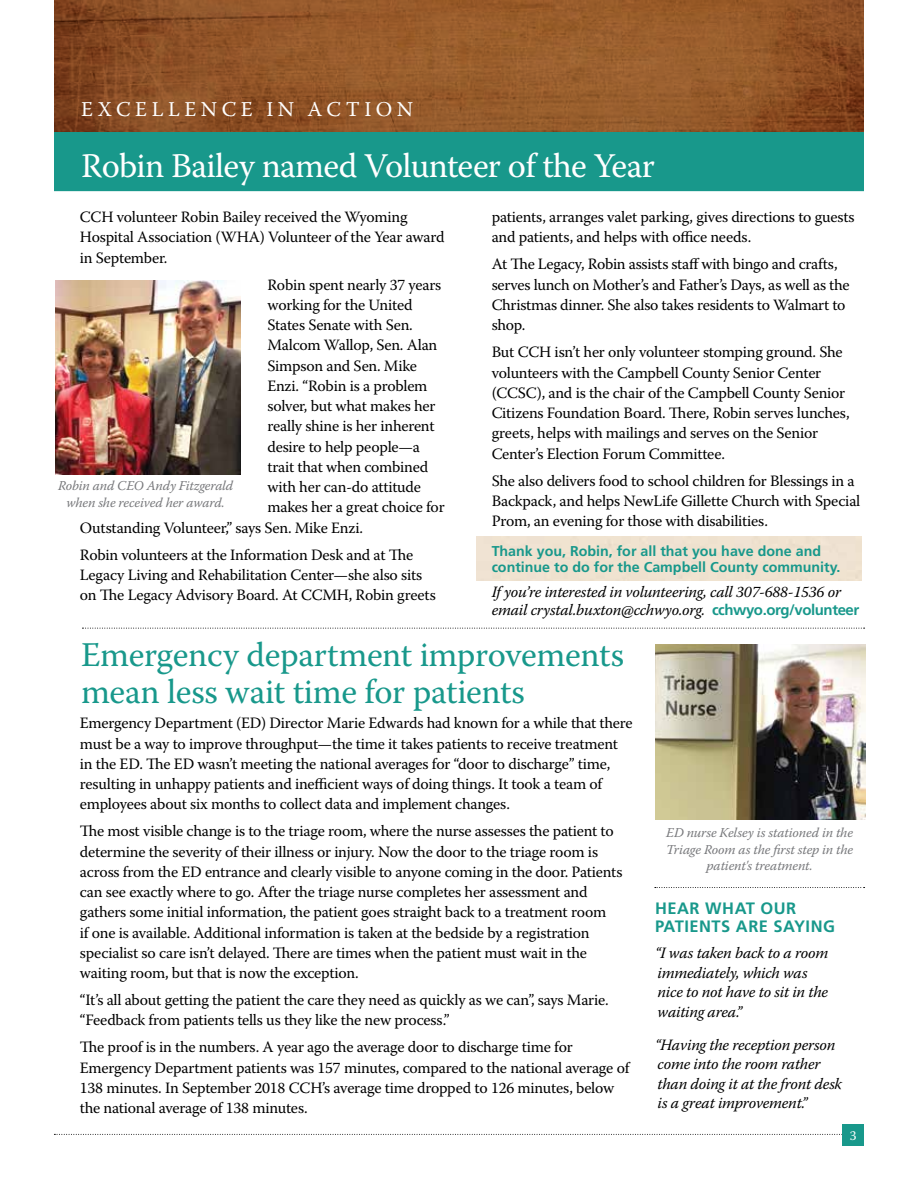
<style>
.page{position:relative;width:918px;height:1188px;background:#fff}
.page>*{position:absolute;margin:0;border:0;box-sizing:border-box;transform-origin:0 0}
.t1{font:34.5px/37.5px "Warnock Pro";letter-spacing:-.01em;color:#18988b}
.t2{font:34.5px "Warnock Pro";letter-spacing:-.02em;color:#fff}
.t3{font:21px "Warnock Pro";letter-spacing:.215em;color:#fff}
.t4{font:700 16.5px/18px "Frutiger";letter-spacing:.03em;color:#18988b}
.t5{font:15.75px/20.2px "Warnock Pro";letter-spacing:-.015em;color:#000}
.t6{font:italic 15.75px/19.5px "Warnock Pro";letter-spacing:-.015em;color:#000}
.t7{font:700 14.25px/16.5px "Frutiger";color:#18988b}
.t8{font:italic 13.5px/16.5px "Warnock Pro";letter-spacing:-.01em;color:#77787b;text-align:center}
.t9{font:13.5px "Warnock Pro";color:#fff}
.s1{font-family:"Frutiger";font-weight:700;font-style:normal;font-size:15px;color:#18988b}
</style>
<div class="page">
<div style="left:54px;top:132px;width:810px;height:59px;background:#18988b"></div>
<svg style="left:54px;top:1134px;width:788px;height:1px"></svg>
<div style="left:842px;top:1124px;width:22px;height:22px;background:#18988b"></div>
<img style="left:54px;top:0;width:810px;height:132px">
<img style="left:55px;top:281px;width:185px;height:193px">
<svg style="left:82px;top:628px;width:783px;height:1px"></svg>
<svg style="left:655px;top:887px;width:210px;height:1px"></svg>
<img style="left:655px;top:645px;width:210px;height:175px">
<h2 class="t3" style="left:81px;top:97px;width:333px">EXCELLENCE IN ACTION</h2>
<h1 class="t2" style="left:81px;top:145px;width:576px">Robin Bailey named Volunteer of the Year</h1>
<p class="t5" style="left:80px;top:207px;width:366px">CCH volunteer Robin Bailey received the Wyoming<br>Hospital Association (WHA) Volunteer of the Year award in September.</p>
<p class="t5" style="left:267px;top:274px;width:175px">Robin spent nearly 37 years</p>
<p class="t5" style="left:267px;top:294px;width:147px">working for the United</p>
<p class="t5" style="left:267px;top:315px;width:147px">States Senate with Sen.</p>
<p class="t5" style="left:267px;top:335px;width:171px">Malcom Wallop, Sen. Alan</p>
<p class="t5" style="left:267px;top:355px;width:151px">Simpson and Sen. Mike</p>
<p class="t5" style="left:267px;top:375px;width:162px">Enzi. “Robin is a problem</p>
<p class="t5" style="left:267px;top:396px;width:170px">solver, but what makes her</p>
<p class="t5" style="left:267px;top:416px;width:169px">really shine is her inherent</p>
<p class="t5" style="left:267px;top:436px;width:154px">desire to help people—a</p>
<p class="t5" style="left:267px;top:456px;width:163px">trait that when combined</p>
<p class="t5" style="left:267px;top:477px;width:155px">with her can-do attitude</p>
<p class="t5" style="left:267px;top:497px;width:179px">makes her a great choice for</p>
<p class="t5" style="left:80px;top:517px;width:285px">Outstanding Volunteer,” says Sen. Mike Enzi.</p>
<p class="t5" style="left:80px;top:544px;width:357px">Robin volunteers at the Information Desk and at The<br>Legacy Living and Rehabilitation Center—she also sits on The Legacy Advisory Board. At CCMH, Robin greets</p>
<p class="t5" style="left:492px;top:207px;width:365px">patients, arranges valet parking, gives directions to guests and patients, and helps with office needs.</p>
<p class="t5" style="left:492px;top:254px;width:359px">At The Legacy, Robin assists staff with bingo and crafts, serves lunch on Mother’s and Father’s Days, as well as the Christmas dinner. She also takes residents to Walmart to shop.</p>
<p class="t5" style="left:492px;top:342px;width:360px">But CCH isn’t her only volunteer stomping ground. She volunteers with the Campbell County Senior Center (CCSC), and is the chair of the Campbell County Senior Citizens Foundation Board. There, Robin serves lunches, greets, helps with mailings and serves on the Senior Center’s Election Forum Committee.</p>
<p class="t5" style="left:492px;top:470px;width:370px">She also delivers food to school children for Blessings in a<br>Backpack, and helps NewLife Gillette Church with Special<br>Prom, an evening for those with disabilities.</p>
<p class="t7" style="left:492px;top:543px;width:350px">Thank you, Robin, for all that you have done and continue to do for the Campbell County community.</p>
<p class="t6" style="left:492px;top:583px;width:369px;line-height:18px">If you’re interested in volunteering, call 307-688-1536 or email crystal.buxton@cchwyo.org. <span class="s1">cchwyo.org/volunteer</span></p>
<p class="t8" style="left:58px;top:477px;width:177px">Robin and CEO Andy Fitzgerald when she received her award.</p>
<h1 class="t1" style="left:81px;top:635px;width:545px">Emergency department improvements mean less wait time for patients</h1>
<p class="t5" style="left:80px;top:713px;width:554px">Emergency Department (ED) Director Marie Edwards had known for a while that there must be a way to improve throughput—the time it takes patients to receive treatment in the ED. The ED wasn’t meeting the national averages for “door to discharge” time, resulting in unhappy patients and inefficient ways of doing things. It took a team of employees about six months to collect data and implement changes.</p>
<p class="t5" style="left:80px;top:821px;width:544px">The most visible change is to the triage room, where the nurse assesses the patient to determine the severity of their illness or injury. Now the door to the triage room is across from the ED entrance and clearly visible to anyone coming in the door. Patients can see exactly where to go. After the triage nurse completes her assessment and gathers some initial information, the patient goes straight back to a treatment room<br>if one is available. Additional information is taken at the bedside by a registration specialist so care isn’t delayed. There are times when the patient must wait in the waiting room, but that is now the exception.</p>
<p class="t5" style="left:80px;top:990px;width:530px">“It’s all about getting the patient the care they need as quickly as we can”, says Marie. “Feedback from patients tells us they like the new process.”</p>
<p class="t5" style="left:80px;top:1037px;width:551px">The proof is in the numbers. A year ago the average door to discharge time for Emergency Department patients was 157 minutes, compared to the national average of 138 minutes. In September 2018 CCH’s average time dropped to 126 minutes, below the national average of 138 minutes.</p>
<p class="t8" style="left:666px;top:825px;width:189px">ED nurse Kelsey is stationed in the<br>Triage Room as the first step in the patient's treatment.</p>
<p class="t4" style="left:655px;top:899px;width:181px">HEAR WHAT OUR<br>PATIENTS ARE SAYING</p>
<p class="t6" style="left:655px;top:943px;width:175px">“I was taken back to a room immediately, which was nice to not have to sit in the waiting area.”</p>
<p class="t6" style="left:655px;top:1034px;width:188px">“Having the reception person come into the room rather than doing it at the front desk is a great improvement.”</p>
<p class="t9" style="left:850px;top:1127px;width:8px">3</p>
</div>
